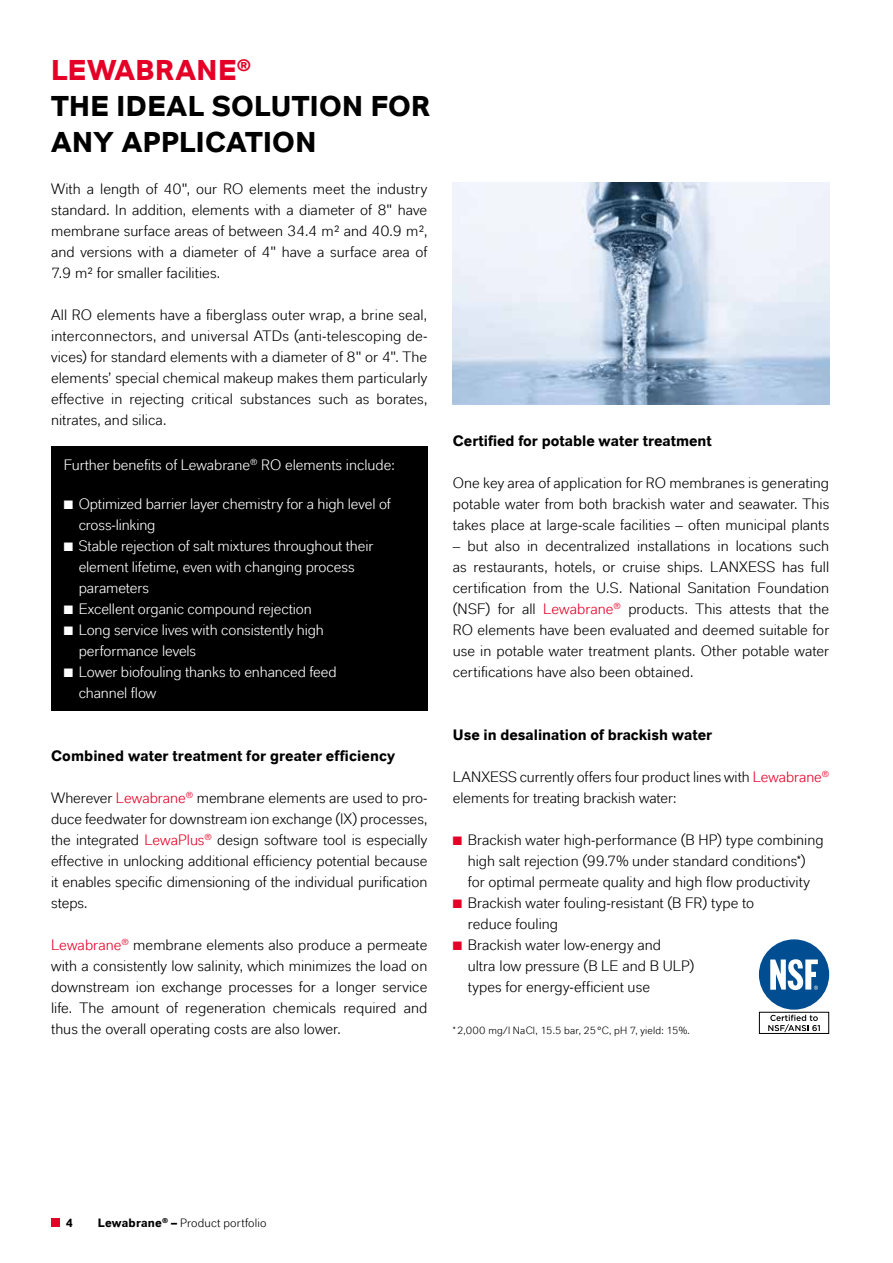
<style>
.page{position:relative;width:893px;height:1263px;background:#fff}
.page>*{position:absolute;margin:0;border:0;box-sizing:border-box;transform-origin:0 0}
.t1{font:700 28.5px/36px "Lanxess";letter-spacing:.01em;color:#000}
.t2{font:15px/21px "Lanxess";letter-spacing:.005em;color:#000;text-align:justify}
.t3{font:15px/21px "Lanxess";letter-spacing:-.005em;color:#fff}
.t4{font:700 15px "Lanxess";color:#000}
.t5{font:12px "Lanxess";letter-spacing:.015em;color:#000}
.t6{font:700 12px "Lanxess";color:#000}
.t7{font:10.5px "Lanxess";letter-spacing:.02em;color:#000}
.s1{color:#e40026}
.s2{font-weight:700}
</style>
<div class="page">
<img style="left:453px;top:183px;width:376px;height:221px">
<div style="left:759px;top:939px;width:70px;height:71px;background:#004e91;border-radius:50%"></div>
<svg style="left:770px;top:959px;width:48px;height:31px"></svg>
<div style="left:759px;top:1012px;width:70px;height:22px;border:1px solid #000"></div>
<svg style="left:768px;top:1015px;width:52px;height:17px"></svg>
<div style="left:51px;top:1218px;width:9px;height:9px;background:#e40026"></div>
<div style="left:51px;top:446px;width:376px;height:265px;background:#000"></div>
<h1 class="t1" style="left:51px;top:52px;width:381px"><span class="s1">LEWABRANE</span><sup>®<br></sup>THE IDEAL SOLUTION FOR<br>ANY APPLICATION</h1>
<p class="t2" style="left:51px;top:178px;width:378px">With a length of 40", our RO elements meet the industry standard. In addition, elements with a diameter of 8" have membrane surface areas of between 34.4 m² and 40.9 m², and versions with a diameter of 4" have a surface area of 7.9 m² for smaller facilities.</p>
<p class="t2" style="left:51px;top:304px;width:378px">All RO elements have a fiberglass outer wrap, a brine seal, interconnectors, and universal ATDs (anti-telescoping de&shy;vices) for standard elements with a diameter of 8" or 4". The elements’ special chemical makeup makes them particularly effective in rejecting critical substances such as borates, nitrates, and silica.</p>
<p class="t3" style="left:64px;top:454px;width:332px">Further benefits of Lewabrane<sup>®</sup> RO elements include:</p>
<p class="t3" style="left:79px;top:493px;width:314px;text-indent:-15px">■ Optimized barrier layer chemistry for a high level of cross-linking</p>
<p class="t3" style="left:79px;top:535px;width:296px;text-indent:-15px">■ Stable rejection of salt mixtures throughout their element lifetime, even with changing process parameters</p>
<p class="t3" style="left:64px;top:598px;width:250px">■ Excellent organic compound rejection</p>
<p class="t3" style="left:79px;top:619px;width:247px;text-indent:-15px">■ Long service lives with consistently high performance levels</p>
<p class="t3" style="left:79px;top:661px;width:260px;text-indent:-15px">■ Lower biofouling thanks to enhanced feed channel flow</p>
<p class="t4" style="left:51px;top:747px;width:346px">Combined water treatment for greater efficiency</p>
<p class="t2" style="left:51px;top:787px;width:378px">Wherever <span class="s1">Lewabrane</span><sup>®</sup> membrane elements are used to pro&shy;duce feedwater for downstream ion exchange (IX) processes, the integrated <span class="s1">LewaPlus</span><sup>®</sup> design software tool is especially effective in unlocking additional efficiency potential because it enables specific dimensioning of the individual purification steps.</p>
<p class="t2" style="left:51px;top:934px;width:378px"><span class="s1">Lewabrane</span><sup>®</sup> membrane elements also produce a permeate with a consistently low salinity, which minimizes the load on downstream ion exchange processes for a longer service life. The amount of regeneration chemicals required and thus the overall operating costs are also lower.</p>
<p class="t4" style="left:453px;top:432px;width:260px">Certified for potable water treatment</p>
<p class="t2" style="left:453px;top:472px;width:378px">One key area of application for RO membranes is generating potable water from both brackish water and seawater. This takes place at large-scale facilities – often municipal plants</p>
<p class="t2" style="left:453px;top:535px;width:378px">– but also in decentralized installations in locations such as restaurants, hotels, or cruise ships. LANXESS has full certification from the U.S. National Sanitation Foundation (NSF) for all <span class="s1">Lewabrane</span><sup>®</sup> products. This attests that the RO elements have been evaluated and deemed suitable for use in potable water treatment plants. Other potable water certifications have also been obtained.</p>
<p class="t4" style="left:453px;top:726px;width:261px">Use in desalination of brackish water</p>
<p class="t2" style="left:453px;top:766px;width:378px">LANXESS currently offers four product lines with <span class="s1">Lewabrane</span><sup>® </sup>elements for treating brackish water:</p>
<p class="t2" style="left:453px;top:829px;width:372px;text-align:center"><span class="s1">■</span> Brackish water high-performance (B HP) type combining high salt rejection (99.7% under standard conditions*)<br>for optimal permeate quality and high flow productivity</p>
<p class="t2" style="left:468px;top:892px;width:288px;text-indent:-15px"><span class="s1">■</span> Brackish water fouling-resistant (B FR) type to reduce fouling</p>
<p class="t2" style="left:468px;top:934px;width:228px;text-align:left;text-indent:-15px"><span class="s1">■</span> Brackish water low-energy and<br>ultra low pressure (B LE and B ULP) types for energy-efficient use</p>
<p class="t7" style="left:453px;top:1024px;width:239px">*2,000 mg/l NaCl, 15.5 bar, 25°C, pH 7, yield: 15%.</p>
<p class="t6" style="left:66px;top:1215px;width:9px">4</p>
<p class="t5" style="left:98px;top:1216px;width:170px"><span class="s2">Lewabrane</span><sup>®</sup> <span class="s2">–</span> Product portfolio</p>
</div>
